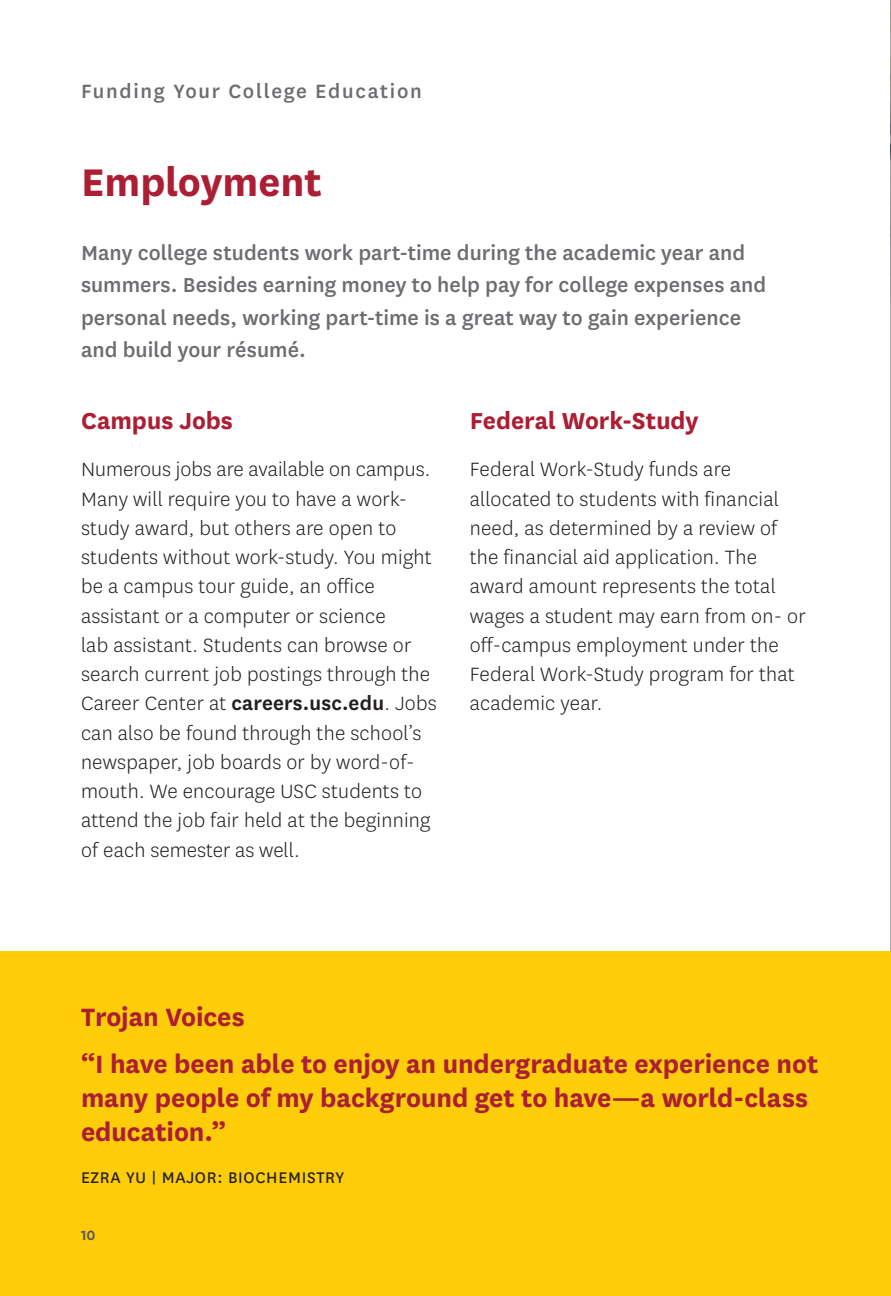
<style>
.page{position:relative;width:891px;height:1296px;background:#fff}
.page>*{position:absolute;margin:0;border:0;box-sizing:border-box;transform-origin:0 0}
.National_20_Cardinal{font:700 45px "National";color:#ac1e33}
.National_13pt_Bold_-_Cardinal{font:700 29.25px/33.8px "National";color:#ac1e33}
.National_12_Bold_-_Cardinal{font:700 27px "National";color:#ac1e33}
.National_10_5_Grey_INTROS{font:500 23.62px/32.6px "National";color:#6c6d70}
.National_10_Light_-_Black_-_COPY{font:300 22.5px/29.2px "National";letter-spacing:.01em;color:#231f20}
.National_10_-_Section_Headers_Grey{font:500 22.5px "National";letter-spacing:.075em;color:#6c6d70}
.National_8_Reg_-_All_Caps_-_Black{font:18px "National";letter-spacing:.04em;color:#231f20}
.t1{font:600 15.75px "National";color:#575756}
.s1{font-weight:600}
</style>
<div class="page">
<hr style="left:890px;top:0;width:1px;height:1296px;background:#575756">
<div style="left:0;top:951px;width:891px;height:345px;background:#fdcd09"></div>
<p class="National_10_-_Section_Headers_Grey" style="left:81px;top:76px;width:342px">Funding Your College Education</p>
<p class="National_20_Cardinal" style="left:81px;top:150px;width:242px">Employment</p>
<p class="National_10_5_Grey_INTROS" style="left:81px;top:235px;width:666px">Many college students work part-time during the academic year and</p>
<p class="National_10_5_Grey_INTROS" style="left:81px;top:267px;width:687px">summers. Besides earning money to help pay for college expenses and</p>
<p class="National_10_5_Grey_INTROS" style="left:81px;top:300px;width:662px">personal needs, working part-time is a great way to gain experience and build your résumé.</p>
<p class="National_12_Bold_-_Cardinal" style="left:81px;top:402px;width:153px">Campus Jobs</p>
<p class="National_10_Light_-_Black_-_COPY" style="left:81px;top:454px;width:357px">Numerous jobs are available on campus.<br>Many will require you to have a work&shy;study award, but others are open to students without work-study. You might be a campus tour guide, an office assistant or a computer or science<br>lab assistant. Students can browse or search current job postings through the Career Center at <span class="s1">careers.usc.edu</span>. Jobs can also be found through the school’s newspaper, job boards or by word-of&shy;mouth. We encourage USC students to attend the job fair held at the beginning of each semester as well.</p>
<p class="National_12_Bold_-_Cardinal" style="left:470px;top:402px;width:230px">Federal Work-Study</p>
<p class="National_10_Light_-_Black_-_COPY" style="left:470px;top:454px;width:337px">Federal Work-Study funds are allocated to students with financial need, as determined by a review of the financial aid application. The award amount represents the total wages a student may earn from on- or off-campus employment under the<br>Federal Work-Study program for that academic year.</p>
<p class="National_13pt_Bold_-_Cardinal" style="left:81px;top:998px;width:165px">Trojan Voices</p>
<p class="National_13pt_Bold_-_Cardinal" style="left:81px;top:1045px;width:739px">“I have been able to enjoy an undergraduate experience not many people of my background get to have—a world-class education.”</p>
<p class="National_8_Reg_-_All_Caps_-_Black" style="left:81px;top:1166px;width:265px">EZRA YU | MAJOR: BIOCHEMISTRY</p>
<p class="t1" style="left:81px;top:1224px;width:16px">10</p>
</div>
